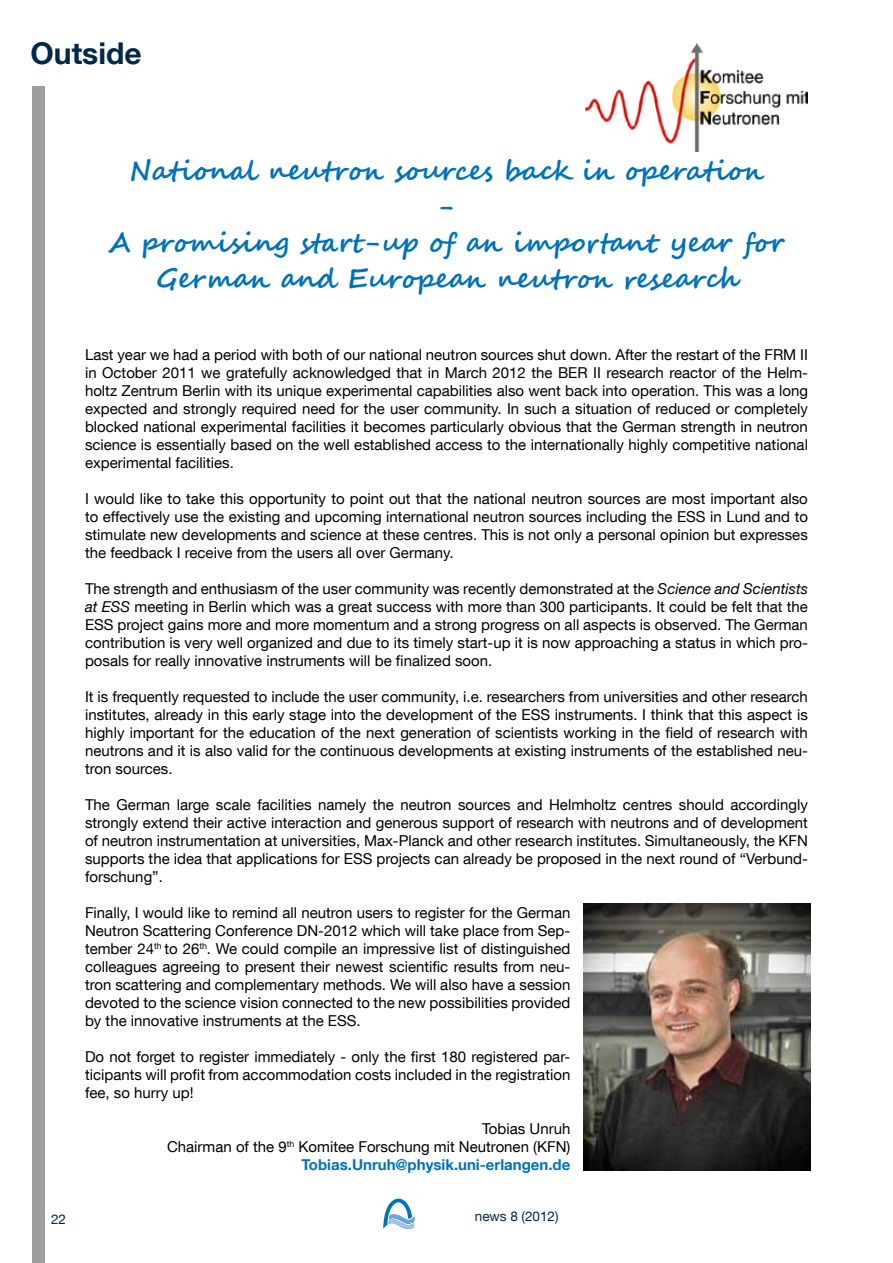
<style>
.page{position:relative;width:893px;height:1263px;background:#fff}
.page>*{position:absolute;margin:0;border:0;box-sizing:border-box;transform-origin:0 0}
.News_Bereichstitel{font:700 30px "TUM Neue Helvetica";color:#002848}
.NEWS_Lauftext{font:700 27px/36px "Segoe Script";color:#0072ba;text-align:center}
.NEWS_Lauftext-2{font:15px/18px "TUM Neue Helvetica";color:#000;text-align:justify}
.NEWS_Lauftext-3{font:700 15px "TUM Neue Helvetica";color:#0072ba}
.t1{font:13.5px "TUM Neue Helvetica";color:#002848}
.s1{font-style:italic}
</style>
<div class="page">
<svg style="left:383px;top:1198px;width:31px;height:31px"></svg>
<img style="left:585px;top:43px;width:223px;height:108px">
<img style="left:583px;top:903px;width:227px;height:267px">
<div style="left:32px;top:86px;width:12px;height:1177px;background:#9c9e9f"></div>
<p class="News_Bereichstitel" style="left:31px;top:34px;width:113px">Outside</p>
<p class="NEWS_Lauftext" style="left:129px;top:153px;width:637px">National neutron sources back in operation</p>
<p class="NEWS_Lauftext" style="left:438px;top:189px;width:19px">-</p>
<p class="NEWS_Lauftext" style="left:108px;top:225px;width:677px">A promising start-up of an important year for<br>German and European neutron research</p>
<p class="t1" style="left:51px;top:1211px;width:16px">22</p>
<p class="NEWS_Lauftext-2" style="left:85px;top:345px;width:724px">Last year we had a period with both of our national neutron sources shut down. After the restart of the FRM II in October 2011 we gratefully acknowledged that in March 2012 the BER II research reactor of the Helm&shy;holtz Zentrum Berlin with its unique experimental capabilities also went back into operation. This was a long expected and strongly required need for the user community. In such a situation of reduced or completely blocked national experimental facilities it becomes particularly obvious that the German strength in neutron science is essentially based on the well established access to the internationally highly competitive national experimental facilities.</p>
<p class="NEWS_Lauftext-2" style="left:85px;top:489px;width:724px">I would like to take this opportunity to point out that the national neutron sources are most important also to effectively use the existing and upcoming international neutron sources including the ESS in Lund and to stimulate new developments and science at these centres. This is not only a personal opinion but expresses the feedback I receive from the users all over Germany.</p>
<p class="NEWS_Lauftext-2" style="left:85px;top:579px;width:724px">The strength and enthusiasm of the user community was recently demonstrated at the <span class="s1">Science and Scientists at ESS</span> meeting in Berlin which was a great success with more than 300 participants. It could be felt that the ESS project gains more and more momentum and a strong progress on all aspects is observed. The German contribution is very well organized and due to its timely start-up it is now approaching a status in which pro&shy;posals for really innovative instruments will be finalized soon.</p>
<p class="NEWS_Lauftext-2" style="left:85px;top:687px;width:724px">It is frequently requested to include the user community, i.e. researchers from universities and other research institutes, already in this early stage into the development of the ESS instruments. I think that this aspect is highly important for the education of the next generation of scientists working in the field of research with neutrons and it is also valid for the continuous developments at existing instruments of the established neu&shy;tron sources.</p>
<p class="NEWS_Lauftext-2" style="left:85px;top:795px;width:724px">The German large scale facilities namely the neutron sources and Helmholtz centres should accordingly strongly extend their active interaction and generous support of research with neutrons and of development of neutron instrumentation at universities, Max-Planck and other research institutes. Simultaneously, the KFN supports the idea that applications for ESS projects can already be proposed in the next round of “Verbund&shy;forschung”.</p>
<p class="NEWS_Lauftext-2" style="left:85px;top:903px;width:487px">Finally, I would like to remind all neutron users to register for the German Neutron Scattering Conference DN-2012 which will take place from Sep&shy;tember 24<sup>th</sup> to 26<sup>th</sup>. We could compile an impressive list of distinguished colleagues agreeing to present their newest scientific results from neu&shy;tron scattering and complementary methods. We will also have a session devoted to the science vision connected to the new possibilities provided by the innovative instruments at the ESS.</p>
<p class="NEWS_Lauftext-2" style="left:85px;top:1047px;width:487px">Do not forget to register immediately - only the first 180 registered par&shy;ticipants will profit from accommodation costs included in the registration fee, so hurry up!</p>
<p class="NEWS_Lauftext-2" style="left:482px;top:1119px;width:90px">Tobias Unruh</p>
<p class="NEWS_Lauftext-2" style="left:167px;top:1137px;width:405px">Chairman of the 9<sup>th</sup> Komitee Forschung mit Neutronen (KFN)</p>
<p class="NEWS_Lauftext-3" style="left:301px;top:1155px;width:270px">Tobias.Unruh@physik.uni-erlangen.de</p>
<p class="t1" style="left:475px;top:1207px;width:85px">news 8 (2012)</p>
</div>
